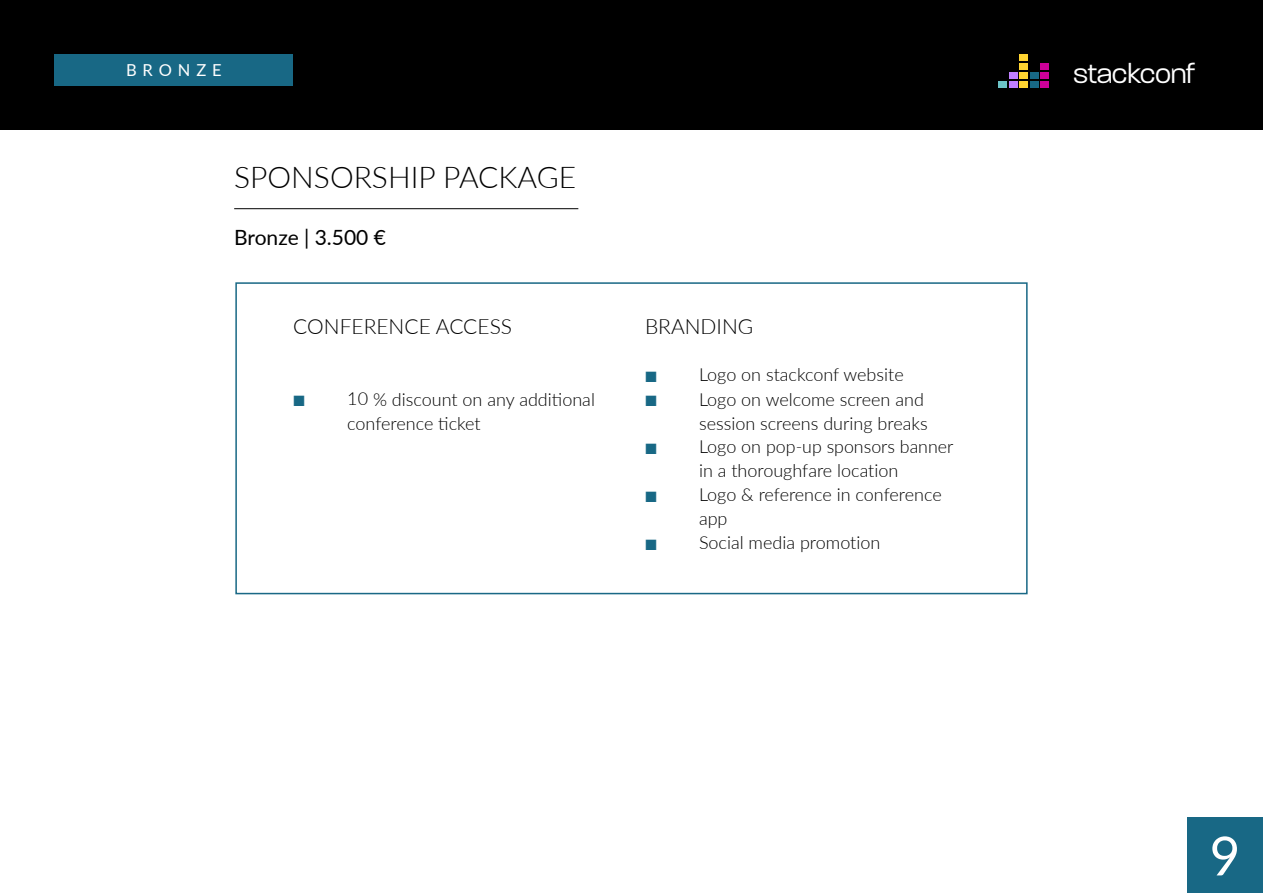
<style>
.page{position:relative;width:1263px;height:893px;background:#fff}
.page>*{position:absolute;margin:0;border:0;box-sizing:border-box;transform-origin:0 0}
.t1{font:53.85px "Lato";color:#fff}
.t2{font:300 30px "Lato";color:#000}
.t3{font:300 28.5px "Paralucent";letter-spacing:-.01em;color:#fff}
.t4{font:300 21px "Lato";color:#000}
.t5{font:21px "Lato";color:#000}
.t6{font:300 18px/24px "Lato";color:#000}
.t7{font:16.5px "Lato";letter-spacing:.36em;color:#fff}
.s1{font-family:"Proxima Nova";color:#186885}
</style>
<div class="page">
<div style="left:0;top:0;width:1263px;height:130px;background:#000"></div>
<div style="left:55px;top:54px;width:238px;height:32px;background:#186885"></div>
<div style="left:1009px;top:81px;width:8px;height:7px;background:#bf7fff"></div>
<div style="left:1019px;top:81px;width:9px;height:7px;background:#ffd431"></div>
<div style="left:1030px;top:81px;width:8px;height:7px;background:#186885"></div>
<div style="left:1040px;top:81px;width:8px;height:7px;background:#c09"></div>
<div style="left:1009px;top:72px;width:8px;height:7px;background:#bf7fff"></div>
<div style="left:1019px;top:72px;width:9px;height:7px;background:#ffd431"></div>
<div style="left:1019px;top:63px;width:9px;height:7px;background:#ffd431"></div>
<div style="left:1019px;top:54px;width:9px;height:7px;background:#ffd431"></div>
<div style="left:1030px;top:72px;width:8px;height:7px;background:#186885"></div>
<div style="left:1040px;top:72px;width:8px;height:7px;background:#c09"></div>
<div style="left:1040px;top:63px;width:8px;height:7px;background:#c09"></div>
<div style="left:998px;top:81px;width:9px;height:7px;background:#6cc3c7"></div>
<div style="left:1187px;top:817px;width:76px;height:76px;background:#186885"></div>
<hr style="left:234px;top:208px;width:344px;height:1px;background:#000">
<div style="left:235px;top:282px;width:793px;height:312px;border:2px solid #1a6986"></div>
<p class="t7" style="left:126px;top:59px;width:97px">BRONZE</p>
<h3 class="t3" style="left:1074px;top:57px;width:123px">stackconf</h3>
<h2 class="t2" style="left:234px;top:156px;width:344px">SPONSORSHIP PACKAGE</h2>
<p class="t5" style="left:234px;top:223px;width:153px">Bronze | 3.500 €</p>
<p class="t4" style="left:293px;top:312px;width:220px">CONFERENCE ACCESS</p>
<p class="t6" style="left:347px;top:387px;width:249px;text-indent:-54px"><span class="s1">■</span> 10 % discount on any additional conference ticket</p>
<p class="t4" style="left:645px;top:312px;width:110px">BRANDING</p>
<p class="t6" style="left:645px;top:361px;width:260px"><span class="s1">■</span> Logo on stackconf website</p>
<p class="t6" style="left:645px;top:387px;width:284px;text-align:right"><span class="s1">■</span> Logo on welcome screen and session screens during breaks</p>
<p class="t6" style="left:645px;top:433px;width:310px;text-align:center"><span class="s1">■</span> Logo on pop-up sponsors banner in a thoroughfare location</p>
<p class="t6" style="left:699px;top:481px;width:244px;text-indent:-54px"><span class="s1">■</span> Logo &amp; reference in conference app</p>
<p class="t6" style="left:645px;top:529px;width:237px"><span class="s1">■</span> Social media promotion</p>
<h1 class="t1" style="left:1209px;top:817px;width:32px">9</h1>
</div>
